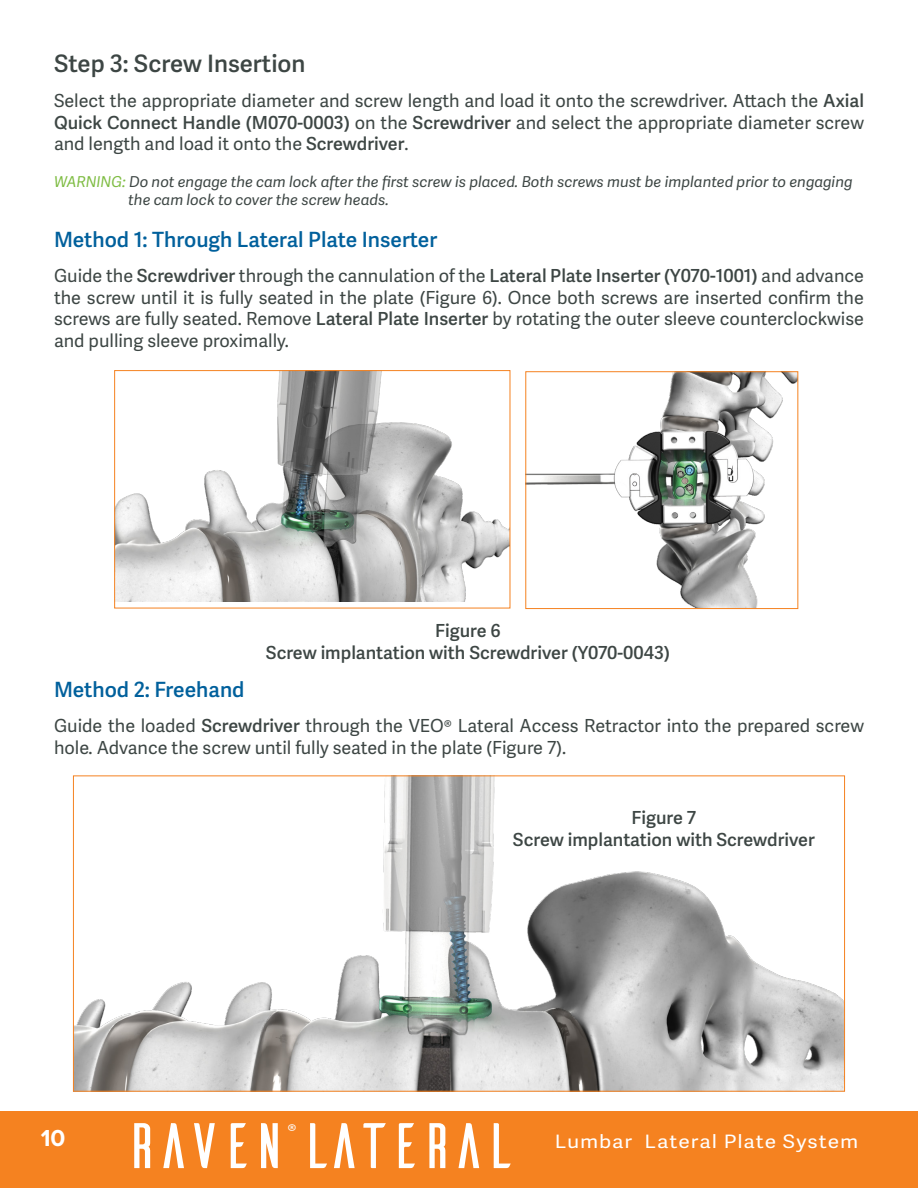
<style>
.page{position:relative;width:918px;height:1188px;background:#fff}
.page>*{position:absolute;margin:0;border:0;box-sizing:border-box;transform-origin:0 0}
.t1{font:64.2px "Ailerons";letter-spacing:-.15em;color:#fff;scale:1.13 1}
.t2{font:600 24px "Adelle Sans";color:#3d4644}
.t3{font:700 24px "Proxima Nova";color:#fff}
.t4{font:600 21px "Adelle Sans";color:#00609c}
.t5{font:18.45px "Adelle Sans";letter-spacing:.045em;color:#fff;scale:1.13 1}
.t6{font:18px/21.6px "Adelle Sans";color:#3d4644;text-align:justify}
.t7{font:600 18px/21.6px "Adelle Sans";color:#3d4644;text-align:center}
.t8{font:17.85px "Adelle Sans";color:#fff;scale:1.13 1}
.t9{font:italic 15px/18px "Adelle Sans";color:#3d4644}
.s1{font-weight:600}
.s2{color:#7ebc42}
</style>
<div class="page">
<div style="left:0;top:1111px;width:918px;height:77px;background:#f58220"></div>
<img style="left:116px;top:372px;width:392px;height:230px">
<div style="left:114px;top:370px;width:396px;height:238px;border:1px solid #f58220"></div>
<img style="left:528px;top:374px;width:268px;height:233px">
<img style="left:75px;top:778px;width:768px;height:311px">
<h2 class="t2" style="left:54px;top:50px;width:253px">Step 3: Screw Insertion</h2>
<p class="t6" style="left:54px;top:91px;width:812px">Select the appropriate diameter and screw length and load it onto the screwdriver. Attach the <span class="s1">Axial Quick Connect Handle (M070-0003)</span> on the <span class="s1">Screwdriver</span> and select the appropriate diameter screw and length and load it onto the <span class="s1">Screwdriver</span>.</p>
<p class="t9" style="left:128px;top:173px;width:726px;text-indent:-74px"><span class="s2">WARNING:</span> Do not engage the cam lock after the first screw is placed. Both screws must be implanted prior to engaging the cam lock to cover the screw heads.</p>
<p class="t4" style="left:54px;top:227px;width:385px">Method 1: Through Lateral Plate Inserter</p>
<p class="t6" style="left:54px;top:266px;width:811px">Guide the <span class="s1">Screwdriver</span> through the cannulation of the <span class="s1">Lateral Plate Inserter (Y070-1001)</span> and advance the screw until it is fully seated in the plate (Figure 6). Once both screws are inserted confirm the screws are fully seated. Remove <span class="s1">Lateral Plate Inserter</span> by rotating the outer sleeve counterclockwise and pulling sleeve proximally.</p>
<p class="t7" style="left:266px;top:621px;width:406px">Figure 6<br>Screw implantation with Screwdriver (Y070-0043)</p>
<p class="t4" style="left:54px;top:677px;width:192px">Method 2: Freehand</p>
<p class="t6" style="left:54px;top:716px;width:812px">Guide the loaded <span class="s1">Screwdriver</span> through the VEO® Lateral Access Retractor into the prepared screw hole. Advance the screw until fully seated in the plate (Figure 7).</p>
<p class="t7" style="left:513px;top:807px;width:303px">Figure 7<br>Screw implantation with Screwdriver</p>
<h2 class="t3" style="left:41px;top:1120px;width:26px">10</h2>
<h1 class="t1" style="left:120px;top:1115px;width:354px">RAVEN LATERAL</h1>
<p class="t8" style="left:288px;top:1120px;width:10px">®</p>
<p class="t5" style="left:555px;top:1131px;width:270px">Lumbar Lateral Plate System</p>
</div>
